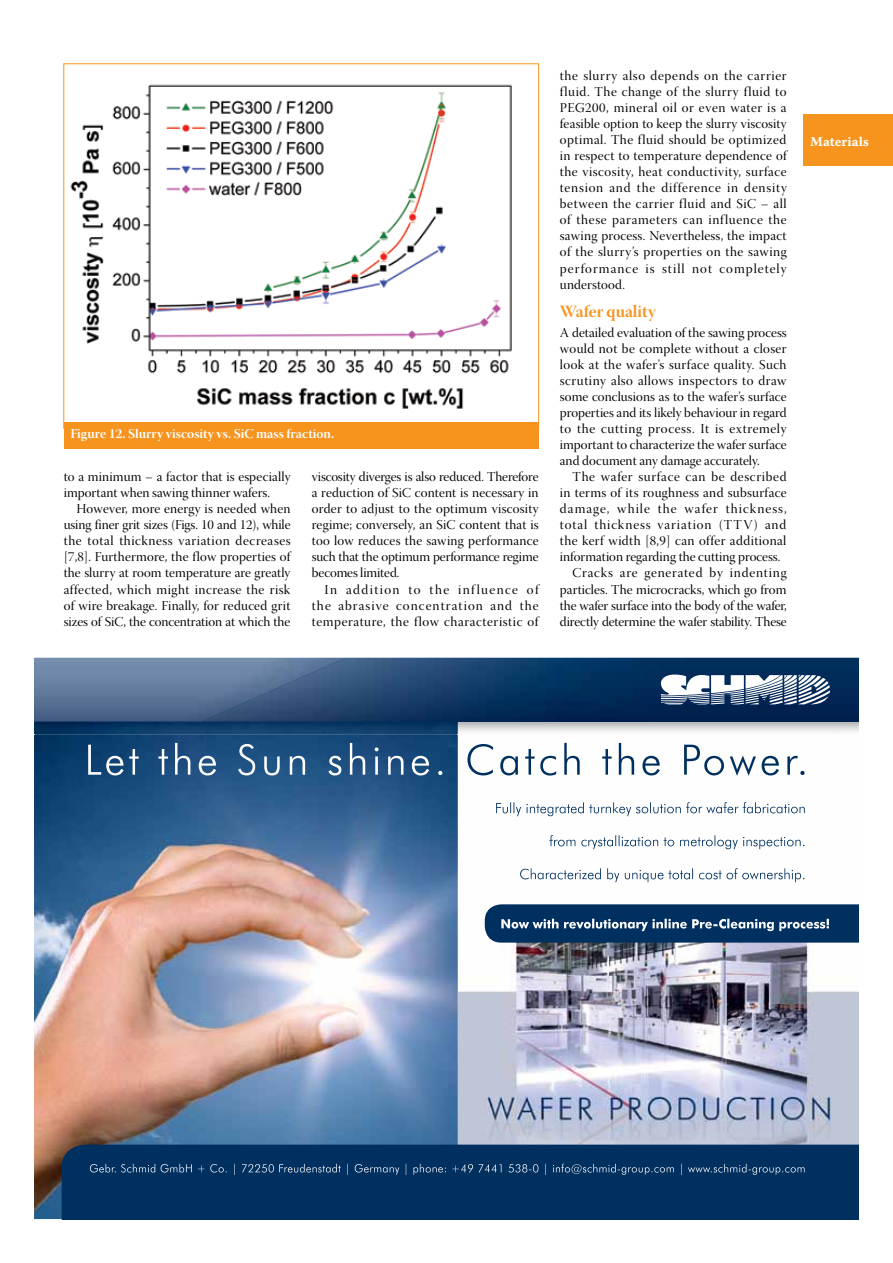
<style>
.page{position:relative;width:893px;height:1263px;background:#fff}
.page>*{position:absolute;margin:0;border:0;box-sizing:border-box;transform-origin:0 0}
.t1{font:17.25px "Warnock Pro Bold Disp";color:#f7941e}
.t2{font:13.5px/16px "Warnock Pro Disp";letter-spacing:.01em;color:#000;text-align:justify}
.t3{font:13.5px "Warnock Pro Disp";letter-spacing:-.01em;color:#000}
.t4{font:13.5px "Warnock Pro Bold Disp";color:#fff}
.t5{font:13.5px "Warnock Pro Disp";letter-spacing:.03em;color:#000}
.t6{font:13.5px "Warnock Pro Disp";letter-spacing:.065em;color:#000}
.t7{font:13.5px "Warnock Pro Disp";letter-spacing:.075em;color:#000}
.t8{font:13.5px "Warnock Pro Disp";letter-spacing:.045em;color:#000}
.t9{font:13.5px "Warnock Pro Disp";letter-spacing:.055em;color:#000}
.t10{font:13.5px "Warnock Pro Bold Capt";letter-spacing:.005em;color:#fff}
</style>
<div class="page">
<div style="left:804px;top:115px;width:89px;height:51px;background:#f7941e"></div>
<div style="left:64px;top:422px;width:475px;height:27px;background:#f7941e"></div>
<img style="left:70px;top:84px;width:442px;height:325px">
<img style="left:458px;top:742px;width:401px;height:402px">
<svg style="left:520px;top:868px;width:284px;height:14px"></svg>
<svg style="left:549px;top:835px;width:255px;height:14px"></svg>
<svg style="left:496px;top:802px;width:309px;height:14px"></svg>
<img style="left:34px;top:734px;width:424px;height:485px">
<svg style="left:467px;top:743px;width:337px;height:33px"></svg>
<svg style="left:88px;top:743px;width:354px;height:32px"></svg>
<img style="left:34px;top:721px;width:825px;height:13px">
<img style="left:34px;top:658px;width:168px;height:63px">
<img style="left:202px;top:658px;width:657px;height:63px">
<svg style="left:661px;top:674px;width:169px;height:30px"></svg>
<div style="left:62px;top:1144px;width:797px;height:75px;background:#00305f"></div>
<svg style="left:90px;top:1164px;width:715px;height:11px"></svg>
<svg style="left:485px;top:904px;width:374px;height:39px"></svg>
<p class="t4" style="left:70px;top:426px;width:265px">Figure 12. Slurry viscosity vs. SiC mass fraction.</p>
<p class="t2" style="left:64px;top:470px;width:228px">to a minimum – a factor that is especially important when sawing thinner wafers.</p>
<p class="t2" style="left:64px;top:502px;width:228px;text-indent:13px">However, more energy is needed when using finer grit sizes (Figs. 10 and 12), while the total thickness variation decreases [7,8]. Furthermore, the flow properties of the slurry at room temperature are greatly affected, which might increase the risk of wire breakage. Finally, for reduced grit sizes of SiC, the concentration at which the</p>
<p class="t2" style="left:312px;top:470px;width:228px">viscosity diverges is also reduced. Therefore a reduction of SiC content is necessary in order to adjust to the optimum viscosity regime; conversely, an SiC content that is too low reduces the sawing performance such that the optimum performance regime becomes limited.</p>
<p class="t2" style="left:312px;top:583px;width:228px;text-indent:13px">In addition to the influence of the abrasive concentration and the temperature, the flow characteristic of</p>
<p class="t2" style="left:560px;top:69px;width:228px">the slurry also depends on the carrier fluid. The change of the slurry fluid to PEG200, mineral oil or even water is a feasible option to keep the slurry viscosity optimal. The fluid should be optimized in respect to temperature dependence of the viscosity, heat conductivity, surface tension and the difference in density between the carrier fluid and SiC – all of these parameters can influence the sawing process. Nevertheless, the impact of the slurry’s properties on the sawing performance is still not completely understood.</p>
<p class="t1" style="left:560px;top:301px;width:97px">Wafer quality</p>
<p class="t2" style="left:560px;top:326px;width:228px">A detailed evaluation of the sawing process would not be complete without a closer look at the wafer’s surface quality. Such scrutiny also allows inspectors to draw some conclusions as to the wafer’s surface properties and its likely behaviour in regard to the cutting process. It is extremely important to characterize the wafer surface and document any damage accurately.</p>
<p class="t8" style="left:573px;top:469px;width:216px">The wafer surface can be described</p>
<p class="t2" style="left:560px;top:486px;width:228px">in terms of its roughness and subsurface</p>
<p class="t7" style="left:560px;top:502px;width:228px">damage, while the wafer thickness,</p>
<p class="t6" style="left:560px;top:518px;width:228px">total thickness variation (TTV) and</p>
<p class="t5" style="left:560px;top:534px;width:228px">the kerf width [8,9] can offer additional</p>
<p class="t2" style="left:560px;top:551px;width:222px">information regarding the cutting process.</p>
<p class="t9" style="left:573px;top:566px;width:216px">Cracks are generated by indenting</p>
<p class="t2" style="left:560px;top:583px;width:228px">particles. The microcracks, which go from</p>
<p class="t3" style="left:560px;top:598px;width:228px">the wafer surface into the body of the wafer,</p>
<p class="t3" style="left:560px;top:614px;width:228px">directly determine the wafer stability. These</p>
<p class="t10" style="left:810px;top:134px;width:60px">Materials</p>
</div>
